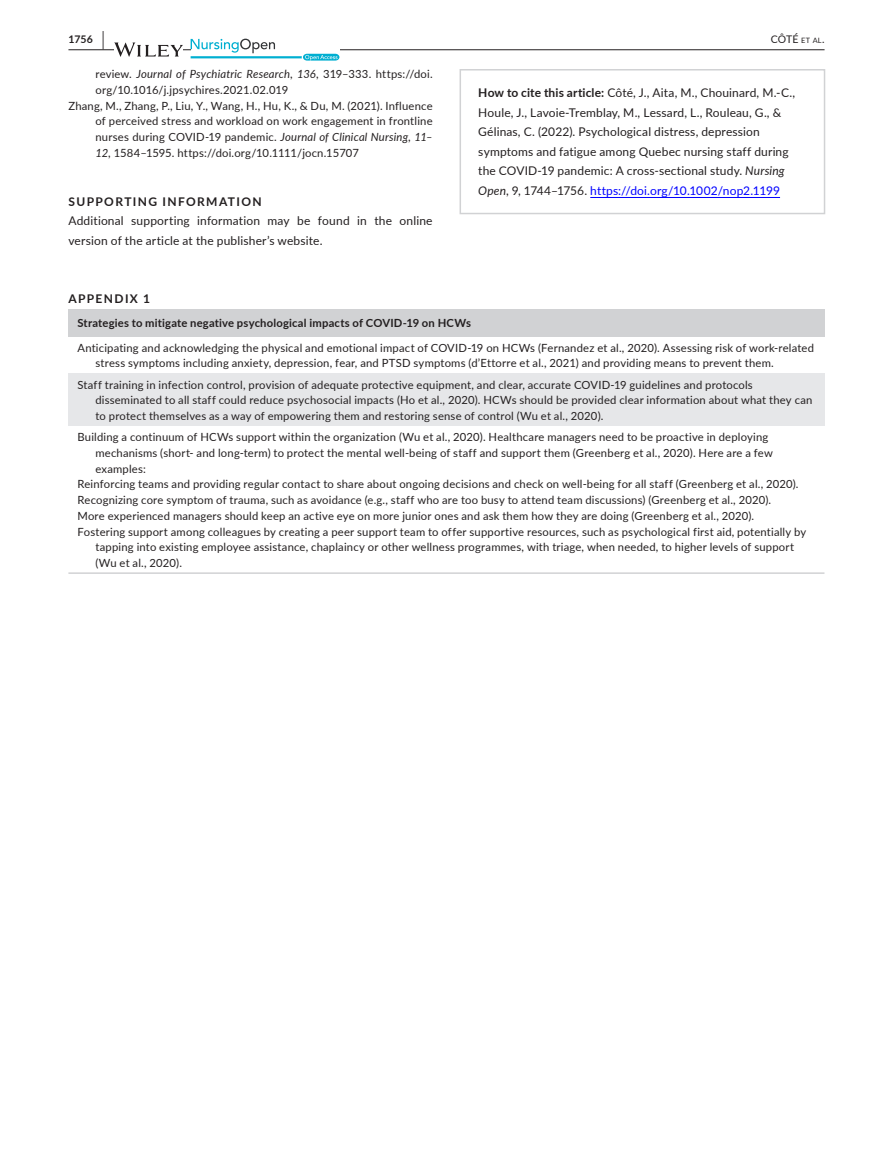
<style>
.page{position:relative;width:893px;height:1174px;background:#fff}
.page>*{position:absolute;margin:0;border:0;box-sizing:border-box;transform-origin:0 0}
.t1{font:12px/19.5px "Lato";letter-spacing:.01em;color:#231f20}
.t2{font:700 12px "Lato";letter-spacing:.115em;color:#231f20}
.t3{font:11.25px/15.8px "Lato";letter-spacing:.015em;color:#231f20}
.t4{font:700 11.25px "Lato";letter-spacing:.015em;color:#231f20}
.t5{font:italic 11.25px "Lato";letter-spacing:.015em;color:#231f20}
.t6{font:700 10.5px "Lato";color:#231f20}
.t7{font:7.35px "Lato";color:#231f20}
.s1{font-size:19.5px}
.s2{font-size:10.5px}
.s3{font-style:normal}
.s4{font-style:italic}
.s5{font-weight:700}
.s6{color:#00f}
</style>
<div class="page">
<hr style="left:68px;top:49px;width:756px;height:1px;background:#231f20">
<svg style="left:114px;top:42px;width:69px;height:15px"></svg>
<svg style="left:191px;top:39px;width:148px;height:22px"></svg>
<div style="left:68px;top:309px;width:756px;height:28px;background:#d1d2d4"></div>
<div style="left:68px;top:373px;width:756px;height:53px;background:#e6e7e9"></div>
<hr style="left:68px;top:572px;width:756px;height:2px;background:#d1d2d4">
<div style="left:460px;top:69px;width:365px;height:145px;border:2px solid #d1d2d4"></div>
<hr style="left:590px;top:197px;width:190px;height:1px;background:#00f">
<p class="t6" style="left:68px;top:31px;width:37px">1756 <span class="s1">|</span></p>
<p class="t7" style="left:771px;top:35px;width:55px"><span class="s2">C</span><span class="s2">Ô</span><span class="s2">T</span><span class="s2">É</span> et al<span class="s2">.</span></p>
<p class="t5" style="left:95px;top:66px;width:339px"><span class="s3">review.</span> Journal of Psychiatric Research<span class="s3">,</span> 136<span class="s3">, 319–333. https://doi.</span></p>
<p class="t3" style="left:95px;top:81px;width:194px">org/10.1016/j.jpsychires.2021.02.019</p>
<p class="t3" style="left:68px;top:97px;width:366px">Zhang, M., Zhang, P., Liu, Y., Wang, H., Hu, K., &amp; Du, M. (2021). Influence</p>
<p class="t3" style="left:95px;top:113px;width:339px">of perceived stress and workload on work engagement in frontline</p>
<p class="t3" style="left:95px;top:129px;width:339px">nurses during COVID-19 pandemic. <span class="s4">Journal of Clinical Nursing</span>, <span class="s4">11–</span></p>
<p class="t3" style="left:95px;top:144px;width:265px"><span class="s4">12</span>, 1584–1595. https://doi.org/10.1111/jocn.15707</p>
<p class="t2" style="left:68px;top:192px;width:195px">SUPPORTING INFORMATION</p>
<p class="t1" style="left:68px;top:210px;width:366px">Additional supporting information may be found in the online version of the article at the publisher’s website.</p>
<p class="t1" style="left:478px;top:82px;width:318px"><span class="s5">How to cite this article:</span> Côté, J., Aita, M., Chouinard, M.-C., Houle, J., Lavoie-Tremblay, M., Lessard, L., Rouleau, G., &amp; Gélinas, C. (2022). Psychological distress, depression symptoms and fatigue among Quebec nursing staff during the COVID-19 pandemic: A cross-sectional study. <span class="s4">Nursing Open</span>, 9, 1744–1756. <span class="s6">https://doi.org/10.1002/nop2.1199</span></p>
<p class="t2" style="left:68px;top:290px;width:83px">APPENDIX 1</p>
<p class="t4" style="left:77px;top:315px;width:395px">Strategies to mitigate negative psychological impacts of COVID-19 on HCWs</p>
<p class="t3" style="left:95px;top:339px;width:720px;text-indent:-18px">Anticipating and acknowledging the physical and emotional impact of COVID-19 on HCWs (Fernandez et al., 2020). Assessing risk of work-related stress symptoms including anxiety, depression, fear, and PTSD symptoms (d’Ettorre et al., 2021) and providing means to prevent them.</p>
<p class="t3" style="left:95px;top:376px;width:718px;text-indent:-18px">Staff training in infection control, provision of adequate protective equipment, and clear, accurate COVID-19 guidelines and protocols disseminated to all staff could reduce psychosocial impacts (Ho et al., 2020). HCWs should be provided clear information about what they can to protect themselves as a way of empowering them and restoring sense of control (Wu et al., 2020).</p>
<p class="t3" style="left:77px;top:428px;width:692px">Building a continuum of HCWs support within the organization (Wu et al., 2020). Healthcare managers need to be proactive in deploying</p>
<p class="t3" style="left:95px;top:444px;width:679px">mechanisms (short- and long-term) to protect the mental well-being of staff and support them (Greenberg et al., 2020). Here are a few</p>
<p class="t3" style="left:95px;top:460px;width:52px">examples:</p>
<p class="t3" style="left:77px;top:476px;width:723px">Reinforcing teams and providing regular contact to share about ongoing decisions and check on well-being for all staff (Greenberg et al., 2020).</p>
<p class="t3" style="left:77px;top:491px;width:695px">Recognizing core symptom of trauma, such as avoidance (e.g., staff who are too busy to attend team discussions) (Greenberg et al., 2020).</p>
<p class="t3" style="left:77px;top:507px;width:678px">More experienced managers should keep an active eye on more junior ones and ask them how they are doing (Greenberg et al., 2020).</p>
<p class="t3" style="left:77px;top:523px;width:730px">Fostering support among colleagues by creating a peer support team to offer supportive resources, such as psychological first aid, potentially by</p>
<p class="t3" style="left:95px;top:539px;width:700px">tapping into existing employee assistance, chaplaincy or other wellness programmes, with triage, when needed, to higher levels of support</p>
<p class="t3" style="left:95px;top:554px;width:88px">(Wu et al., 2020).</p>
</div>
